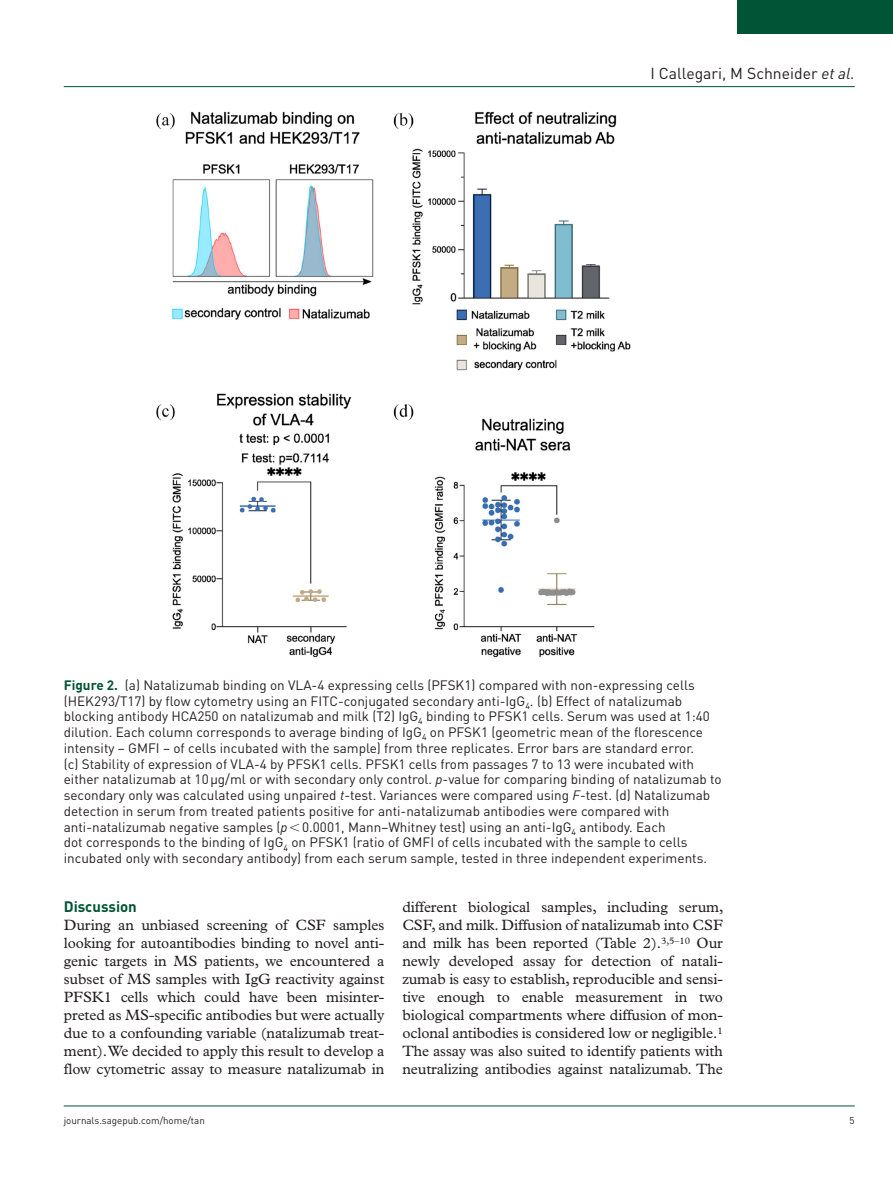
<style>
.page{position:relative;width:893px;height:1191px;background:#fff}
.page>*{position:absolute;margin:0;border:0;box-sizing:border-box;transform-origin:0 0}
.t1{font:15.75px "DIN";color:#231f20}
.t2{font:15px/18px "Plantin Std";letter-spacing:-.005em;color:#231f20;text-align:justify}
.t3{font:700 15px "DIN";color:#015436}
.t4{font:13.5px/15.8px "DIN";color:#231f20}
.t5{font:9.75px "DIN";color:#231f20}
.s1{font-style:italic}
.s2{font-weight:700;color:#015436}
</style>
<div class="page">
<hr style="left:64px;top:86px;width:791px;height:1px;background:#015436">
<hr style="left:64px;top:1105px;width:791px;height:1px;background:#015436">
<div style="left:738px;top:0;width:155px;height:34px;background:#015436"></div>
<img style="left:156px;top:111px;width:475px;height:547px">
<p class="t1" style="left:650px;top:63px;width:206px">I Callegari, M Schneider <span class="s1">et al.</span></p>
<p class="t4" style="left:64px;top:677px;width:659px"><span class="s2">Figure 2.</span> (a) Natalizumab binding on VLA-4 expressing cells (PFSK1) compared with non-expressing cells (HEK293/T17) by flow cytometry using an FITC-conjugated secondary anti-IgG<sub>4</sub>. (b) Effect of natalizumab blocking antibody HCA250 on natalizumab and milk (T2) IgG<sub>4</sub> binding to PFSK1 cells. Serum was used at 1:40 dilution. Each column corresponds to average binding of IgG<sub>4</sub> on PFSK1 (geometric mean of the florescence intensity – GMFI – of cells incubated with the sample) from three replicates. Error bars are standard error.<br>(c) Stability of expression of VLA-4 by PFSK1 cells. PFSK1 cells from passages 7 to 13 were incubated with either natalizumab at 10 µg/ml or with secondary only control. <span class="s1">p</span>-value for comparing binding of natalizumab to secondary only was calculated using unpaired <span class="s1">t</span>-test. Variances were compared using <span class="s1">F</span>-test. (d) Natalizumab detection in serum from treated patients positive for anti-natalizumab antibodies were compared with anti-natalizumab negative samples (<span class="s1">p</span> 0.0001, Mann–Whitney test) using an anti-IgG<sub>4</sub> antibody. Each<br>dot corresponds to the binding of IgG<sub>4</sub> on PFSK1 (ratio of GMFI of cells incubated with the sample to cells incubated only with secondary antibody) from each serum sample, tested in three independent experiments.</p>
<p class="t3" style="left:64px;top:897px;width:75px">Discussion</p>
<p class="t2" style="left:64px;top:916px;width:322px">During an unbiased screening of CSF samples looking for autoantibodies binding to novel anti&shy;genic targets in MS patients, we encountered a subset of MS samples with IgG reactivity against PFSK1 cells which could have been misinter&shy;preted as MS-specific antibodies but were actually due to a confounding variable (natalizumab treat&shy;ment). We decided to apply this result to develop a flow cytometric assay to measure natalizumab in</p>
<p class="t2" style="left:402px;top:898px;width:323px">different biological samples, including serum, CSF, and milk. Diffusion of natalizumab into CSF and milk has been reported (Table 2).<sup>3,5–10</sup> Our newly developed assay for detection of natali&shy;zumab is easy to establish, reproducible and sensi&shy;tive enough to enable measurement in two biological compartments where diffusion of mon&shy;oclonal antibodies is considered low or negligible.<sup>1<br></sup>The assay was also suited to identify patients with neutralizing antibodies against natalizumab. The</p>
<p class="t5" style="left:64px;top:1114px;width:143px">journals.sagepub.com/home/tan</p>
<p class="t5" style="left:850px;top:1114px;width:7px">5</p>
</div>
